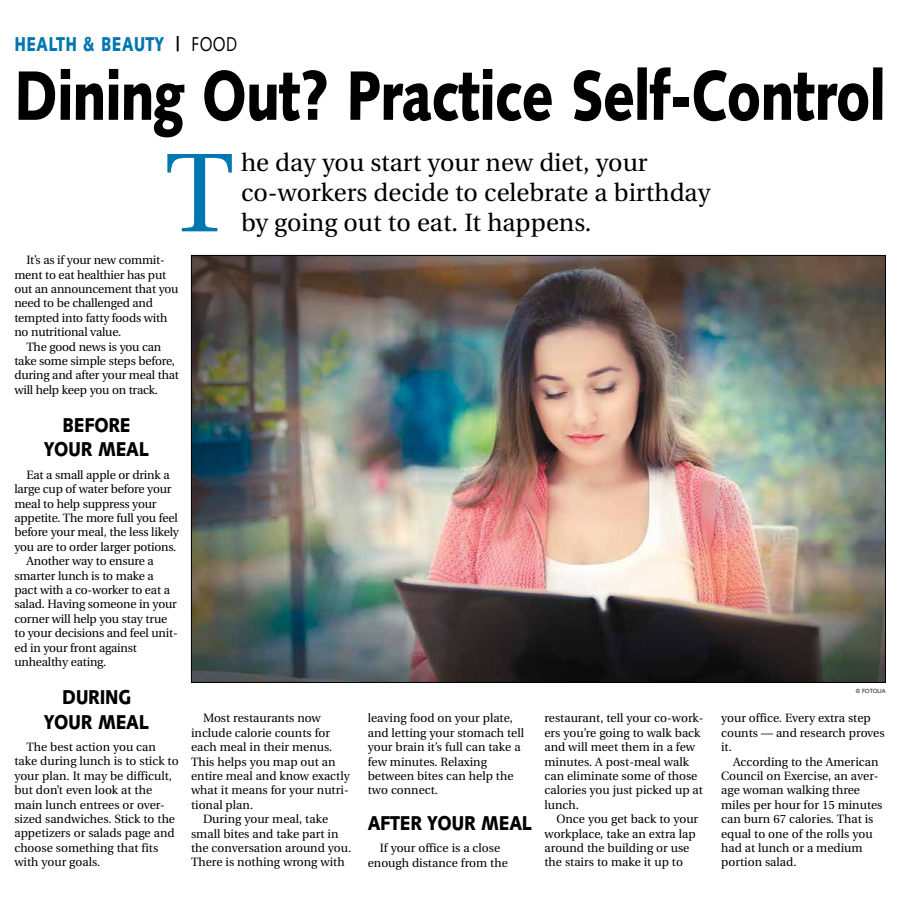
<style>
.page{position:relative;width:900px;height:908px;background:#fff}
.page>*{position:absolute;margin:0;border:0;box-sizing:border-box;transform-origin:0 0}
.t1{font:111.7px "Utopia";color:#0077b1}
.t2{font:900 69.8px "Syntax";letter-spacing:-.015em;color:#000;scale:.77 1}
.t3{font:25px/30px "Utopia";color:#000}
.t4{font:900 20px/24px "Syntax";letter-spacing:-.015em;color:#000;text-align:center;scale:.86 1}
.t5{font:900 20px "Syntax";letter-spacing:.025em;color:#0077b1;scale:.77 1}
.t6{font:12px/14.4px "Utopia";color:#000}
.t7{font:6px "Syntax";letter-spacing:-.01em;color:#000;scale:.95 1}
.s1{color:#000}
.s2{font-weight:400;color:#000}
</style>
<div class="page">
<img style="left:193px;top:257px;width:691px;height:423px">
<h3 class="t5" style="left:14px;top:32px;width:291px">HEALTH &amp; BEAUTY <span class="s1">|</span> <span class="s2">FOOD</span></h3>
<h2 class="t2" style="left:14px;top:54px;width:1133px">Dining Out? Practice Self-Control</h2>
<h1 class="t1" style="left:165px;top:132px;width:71px">T</h1>
<h3 class="t3" style="left:241px;top:148px;width:471px">he day you start your new diet, your co-workers decide to celebrate a birthday by going out to eat. It happens.</h3>
<p class="t6" style="left:14px;top:253px;width:166px;text-indent:12px">It’s as if your new commit&shy;ment to eat healthier has put out an announcement that you need to be challenged and tempted into fatty foods with no nutritional value.</p>
<p class="t6" style="left:14px;top:339px;width:166px;text-indent:12px">The good news is you can take some simple steps before, during and after your meal that will help keep you on track.</p>
<h3 class="t4" style="left:44px;top:413px;width:124px">BEFORE<br>YOUR MEAL</h3>
<p class="t6" style="left:26px;top:467px;width:145px">Eat a small apple or drink a</p>
<p class="t6" style="left:14px;top:482px;width:159px">large cup of water before your</p>
<p class="t6" style="left:14px;top:496px;width:144px">meal to help suppress your</p>
<p class="t6" style="left:14px;top:510px;width:165px">appetite. The more full you feel</p>
<p class="t6" style="left:14px;top:525px;width:166px">before your meal, the less likely</p>
<p class="t6" style="left:14px;top:539px;width:164px">you are to order larger potions.</p>
<p class="t6" style="left:26px;top:554px;width:129px">Another way to ensure a</p>
<p class="t6" style="left:14px;top:568px;width:141px">smarter lunch is to make a</p>
<p class="t6" style="left:14px;top:582px;width:157px">pact with a co-worker to eat a</p>
<p class="t6" style="left:14px;top:597px;width:164px">salad. Having someone in your</p>
<p class="t6" style="left:14px;top:611px;width:154px">corner will help you stay true</p>
<p class="t6" style="left:14px;top:626px;width:165px">to your decisions and feel unit-</p>
<p class="t6" style="left:14px;top:640px;width:124px">ed in your front against</p>
<p class="t6" style="left:14px;top:654px;width:94px">unhealthy eating.</p>
<h3 class="t4" style="left:44px;top:685px;width:124px">DURING<br>YOUR MEAL</h3>
<p class="t6" style="left:14px;top:739px;width:166px;text-indent:12px">The best action you can take during lunch is to stick to your plan. It may be difficult, but don’t even look at the main lunch entrees or over&shy;sized sandwiches. Stick to the appetizers or salads page and choose something that fits with your goals.</p>
<p class="t7" style="left:856px;top:687px;width:33px">© FOTOLIA</p>
<p class="t6" style="left:721px;top:711px;width:165px">your office. Every extra step counts — and research proves it.</p>
<p class="t6" style="left:721px;top:754px;width:163px;text-indent:12px">According to the American<br>Council on Exercise, an aver&shy;age woman walking three miles per hour for 15 minutes can burn 67 calories. That is equal to one of the rolls you had at lunch or a medium portion salad.</p>
<p class="t6" style="left:544px;top:711px;width:161px">restaurant, tell your co-work&shy;ers you’re going to walk back and will meet them in a few minutes. A post-meal walk can eliminate some of those calories you just picked up at lunch.</p>
<p class="t6" style="left:544px;top:811px;width:155px;text-indent:12px">Once you get back to your workplace, take an extra lap around the building or use the stairs to make it up to</p>
<p class="t6" style="left:368px;top:711px;width:158px">leaving food on your plate, and letting your stomach tell your brain it’s full can take a few minutes. Relaxing between bites can help the two connect.</p>
<h3 class="t4" style="left:368px;top:810px;width:193px">AFTER YOUR MEAL</h3>
<p class="t6" style="left:368px;top:840px;width:142px;text-align:center">If your office is a close enough distance from the</p>
<p class="t6" style="left:203px;top:711px;width:119px">Most restaurants now</p>
<p class="t6" style="left:191px;top:725px;width:141px">include calorie counts for</p>
<p class="t6" style="left:191px;top:739px;width:143px">each meal in their menus.</p>
<p class="t6" style="left:191px;top:754px;width:146px">This helps you map out an</p>
<p class="t6" style="left:191px;top:768px;width:160px">entire meal and know exactly</p>
<p class="t6" style="left:191px;top:783px;width:159px">what it means for your nutri-</p>
<p class="t6" style="left:191px;top:797px;width:64px">tional plan.</p>
<p class="t6" style="left:203px;top:811px;width:127px">During your meal, take</p>
<p class="t6" style="left:191px;top:826px;width:149px">small bites and take part in</p>
<p class="t6" style="left:191px;top:840px;width:162px">the conversation around you.</p>
<p class="t6" style="left:191px;top:855px;width:155px">There is nothing wrong with</p>
</div>
